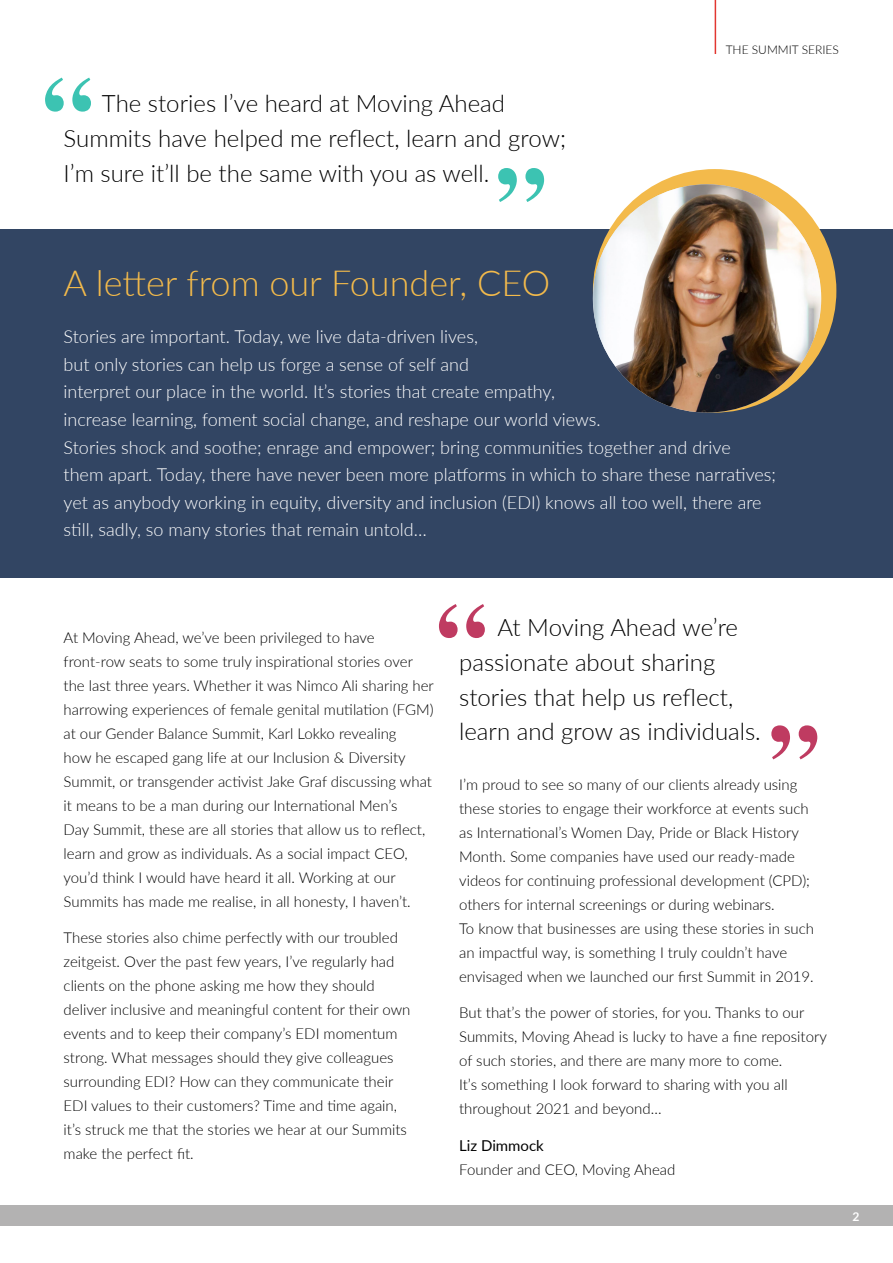
<style>
.page{position:relative;width:893px;height:1263px;background:#fff}
.page>*{position:absolute;margin:0;border:0;box-sizing:border-box;transform-origin:0 0}
.t1{font:300 36px "Lato";color:#f3ba4b}
.t2{font:300 24px/34.8px "Lato";color:#000}
.t3{font:300 18px/27.6px "Lato";color:#fff}
.t4{font:300 15px/24px "Lato";color:#000}
.t5{font:15px "Lato";color:#000}
.t6{font:300 12px "Lato";color:#000}
.t7{font:700 12px "Lato";color:#fff}
</style>
<div class="page">
<div style="left:0;top:230px;width:893px;height:348px;background:#324563"></div>
<svg style="left:498px;top:168px;width:46px;height:34px"></svg>
<svg style="left:45px;top:78px;width:46px;height:34px"></svg>
<svg style="left:771px;top:725px;width:46px;height:34px"></svg>
<svg style="left:439px;top:604px;width:46px;height:34px"></svg>
<div style="left:593px;top:169px;width:243px;height:244px;background:#f3ba4b;border-radius:50%"></div>
<img style="left:593px;top:184px;width:228px;height:229px;border-radius:114px">
<div style="left:0;top:1205px;width:893px;height:21px;background:#b3b2b2"></div>
<hr style="left:715px;top:0;width:1px;height:54px;background:#e23731">
<h2 class="t2" style="left:64px;top:85px;width:504px;text-indent:38px">The stories I’ve heard at Moving Ahead<br>Summits have helped me reflect, learn and grow;<br>I’m sure it’ll be the same with you as well.</h2>
<p class="t6" style="left:726px;top:41px;width:115px">THE SUMMIT SERIES</p>
<h1 class="t1" style="left:64px;top:258px;width:488px">A letter from our Founder, CEO</h1>
<p class="t3" style="left:64px;top:322px;width:714px">Stories are important. Today, we live data-driven lives,<br>but only stories can help us forge a sense of self and<br>interpret our place in the world. It’s stories that create empathy,<br>increase learning, foment social change, and reshape our world views.<br>Stories shock and soothe; enrage and empower; bring communities together and drive<br>them apart. Today, there have never been more platforms in which to share these narratives; yet as anybody working in equity, diversity and inclusion (EDI) knows all too well, there are still, sadly, so many stories that remain untold…</p>
<p class="t4" style="left:64px;top:624px;width:372px">At Moving Ahead, we’ve been privileged to have front‑row seats to some truly inspirational stories over the last three years. Whether it was Nimco Ali sharing her harrowing experiences of female genital mutilation (FGM) at our Gender Balance Summit, Karl Lokko revealing<br>how he escaped gang life at our Inclusion &amp; Diversity Summit, or transgender activist Jake Graf discussing what it means to be a man during our International Men’s<br>Day Summit, these are all stories that allow us to reflect, learn and grow as individuals. As a social impact CEO, you’d think I would have heard it all. Working at our Summits has made me realise, in all honesty, I haven’t.</p>
<p class="t4" style="left:64px;top:925px;width:348px">These stories also chime perfectly with our troubled zeitgeist. Over the past few years, I’ve regularly had clients on the phone asking me how they should deliver inclusive and meaningful content for their own events and to keep their company’s EDI momentum strong. What messages should they give colleagues surrounding EDI? How can they communicate their EDI values to their customers? Time and time again, it’s struck me that the stories we hear at our Summits make the perfect fit.</p>
<h2 class="t2" style="left:459px;top:609px;width:303px;text-indent:38px">At Moving Ahead we’re passionate about sharing stories that help us reflect, learn and grow as individuals.</h2>
<p class="t4" style="left:459px;top:772px;width:357px">I’m proud to see so many of our clients already using these stories to engage their workforce at events such as International’s Women Day, Pride or Black History Month. Some companies have used our ready-made videos for continuing professional development (CPD); others for internal screenings or during webinars.<br>To know that businesses are using these stories in such an impactful way, is something I truly couldn’t have envisaged when we launched our first Summit in 2019.</p>
<p class="t4" style="left:459px;top:1000px;width:369px">But that’s the power of stories, for you. Thanks to our Summits, Moving Ahead is lucky to have a fine repository of such stories, and there are many more to come.<br>It’s something I look forward to sharing with you all throughout 2021 and beyond…</p>
<p class="t5" style="left:459px;top:1135px;width:86px">Liz Dimmock</p>
<p class="t4" style="left:459px;top:1157px;width:218px">Founder and CEO, Moving Ahead</p>
<p class="t7" style="left:852px;top:1209px;width:8px">2</p>
</div>
